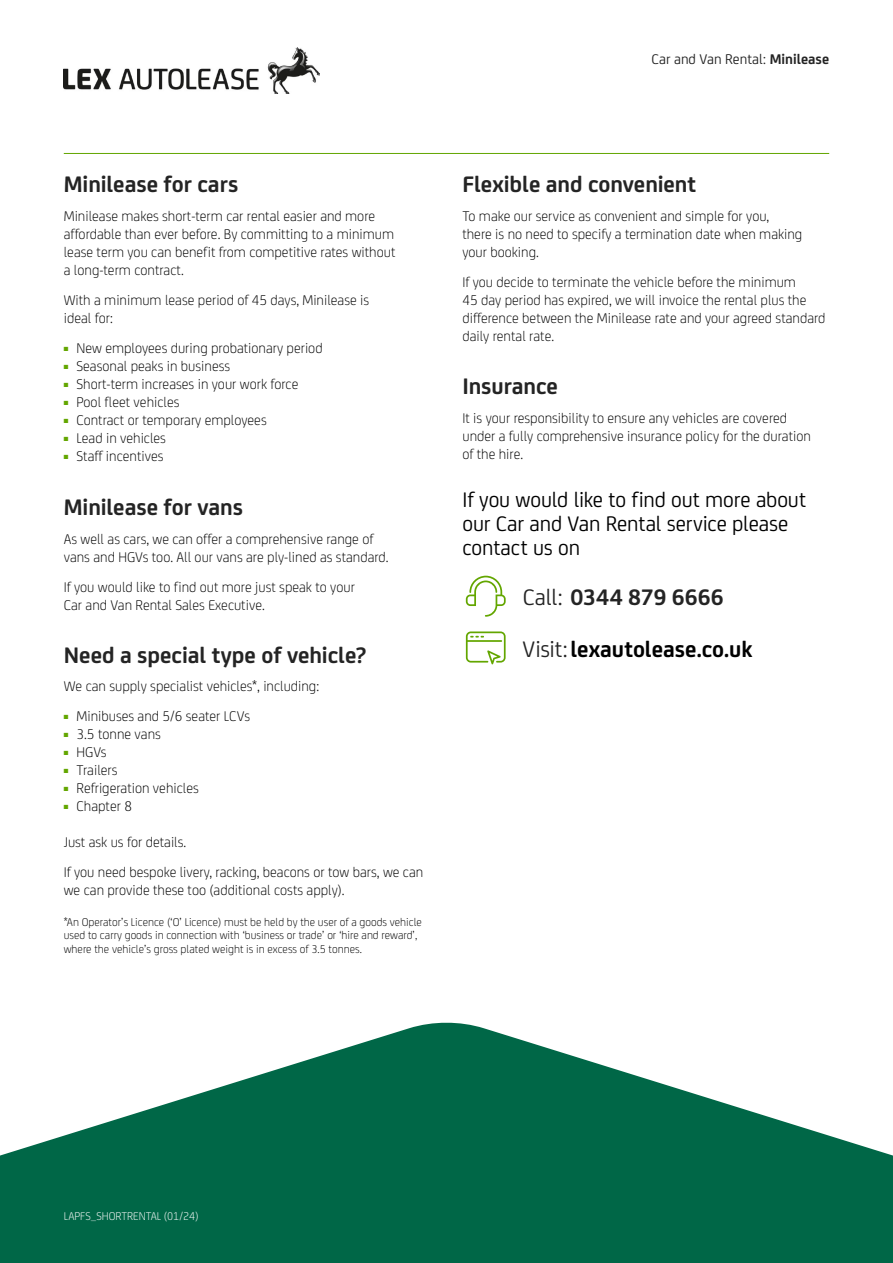
<style>
.page{position:relative;width:893px;height:1263px;background:#fff}
.page>*{position:absolute;margin:0;border:0;box-sizing:border-box;transform-origin:0 0}
.t1{font:700 24px "Lex Joey";color:#242424}
.t2{font:700 24px/52.2px "Lex Joey";color:#000}
.t3{font:22.5px/24px "Lex Joey";letter-spacing:-.005em;color:#000}
.t4{font:300 15px/18px "Lex Joey";color:#000}
.t5{font:15px "Lex Joey";color:#242424}
.t6{font:300 12px/13.5px "Lex Joey";color:#000}
.t7{font:300 12px "Lex Joey";color:#fff}
.s1{font-weight:700}
.s2{color:#63a600}
.s3{font-weight:400;color:#242424}
.s4{color:#242424}
</style>
<div class="page">
<svg style="left:0;top:1022px;width:893px;height:241px;fill:#006747"></svg>
<img style="left:64px;top:47px;width:256px;height:46px">
<hr style="left:64px;top:153px;width:765px;height:1px;background:#63a600">
<svg style="left:466px;top:576px;width:40px;height:41px"></svg>
<svg style="left:466px;top:631px;width:40px;height:33px"></svg>
<p class="t5" style="left:651px;top:49px;width:179px">Car and Van Rental: <span class="s1">Minilease</span></p>
<h1 class="t1" style="left:64px;top:166px;width:176px">Minilease for cars</h1>
<p class="t4" style="left:64px;top:206px;width:333px">Minilease makes short-term car rental easier and more affordable than ever before. By committing to a minimum lease term you can benefit from competitive rates without a long-term contract.</p>
<p class="t4" style="left:64px;top:290px;width:307px">With a minimum lease period of 45 days, Minilease is ideal for:</p>
<p class="t4" style="left:64px;top:338px;width:260px"><span class="s2">■</span> New employees during probationary period</p>
<p class="t4" style="left:64px;top:356px;width:168px"><span class="s2">■</span> Seasonal peaks in business</p>
<p class="t4" style="left:64px;top:374px;width:236px"><span class="s2">■</span> Short-term increases in your work force</p>
<p class="t4" style="left:64px;top:392px;width:117px"><span class="s2">■</span> Pool fleet vehicles</p>
<p class="t4" style="left:64px;top:410px;width:204px"><span class="s2">■</span> Contract or temporary employees</p>
<p class="t4" style="left:64px;top:428px;width:104px"><span class="s2">■</span> Lead in vehicles</p>
<p class="t4" style="left:64px;top:446px;width:101px"><span class="s2">■</span> Staff incentives</p>
<h1 class="t1" style="left:64px;top:489px;width:181px">Minilease for vans</h1>
<p class="t4" style="left:64px;top:529px;width:326px">As well as cars, we can offer a comprehensive range of vans and HGVs too. All our vans are ply-lined as standard.</p>
<p class="t4" style="left:64px;top:577px;width:293px">If you would like to find out more just speak to your<br>Car and Van Rental Sales Executive.</p>
<h1 class="t1" style="left:64px;top:637px;width:304px">Need a special type of vehicle?</h1>
<p class="t4" style="left:64px;top:676px;width:257px">We can supply specialist vehicles*, including:</p>
<p class="t4" style="left:64px;top:706px;width:188px"><span class="s2">■</span> Minibuses and 5/6 seater LCVs</p>
<p class="t4" style="left:64px;top:724px;width:99px"><span class="s2">■</span> 3.5 tonne vans</p>
<p class="t4" style="left:64px;top:742px;width:44px"><span class="s2">■</span> HGVs</p>
<p class="t4" style="left:64px;top:760px;width:55px"><span class="s2">■</span> Trailers</p>
<p class="t4" style="left:64px;top:778px;width:137px"><span class="s2">■</span> Refrigeration vehicles</p>
<p class="t4" style="left:64px;top:796px;width:70px"><span class="s2">■</span> Chapter 8</p>
<p class="t4" style="left:64px;top:826px;width:361px;line-height:30px">Just ask us for details.<br>If you need bespoke livery, racking, beacons or tow bars, we can</p>
<p class="t4" style="left:64px;top:880px;width:282px">we can provide these too (additional costs apply).</p>
<p class="t6" style="left:64px;top:914px;width:360px">*An Operator’s Licence (‘O’ Licence) must be held by the user of a goods vehicle used to carry goods in connection with ‘business or trade’ or ‘hire and reward’, where the vehicle’s gross plated weight is in excess of 3.5 tonnes.</p>
<h1 class="t1" style="left:462px;top:166px;width:235px">Flexible and convenient</h1>
<p class="t4" style="left:462px;top:206px;width:341px">To make our service as convenient and simple for you, there is no need to specify a termination date when making your booking.</p>
<p class="t4" style="left:462px;top:272px;width:365px">If you decide to terminate the vehicle before the minimum<br>45 day period has expired, we will invoice the rental plus the difference between the Minilease rate and your agreed standard daily rental rate.</p>
<h1 class="t1" style="left:462px;top:368px;width:97px">Insurance</h1>
<p class="t4" style="left:462px;top:408px;width:350px">It is your responsibility to ensure any vehicles are covered under a fully comprehensive insurance policy for the duration of the hire.</p>
<h2 class="t3" style="left:462px;top:487px;width:345px">If you would like to find out more about our Car and Van Rental service please contact us on</h2>
<h1 class="t2" style="left:523px;top:569px;width:231px"><span class="s3">Call:</span> <span class="s4">0344 879 6666<br></span><span class="s3">Visit:</span>lexautolease.co.uk</h1>
<p class="t7" style="left:64px;top:1208px;width:136px">LAPFS_SHORTRENTAL (01/24)</p>
</div>
